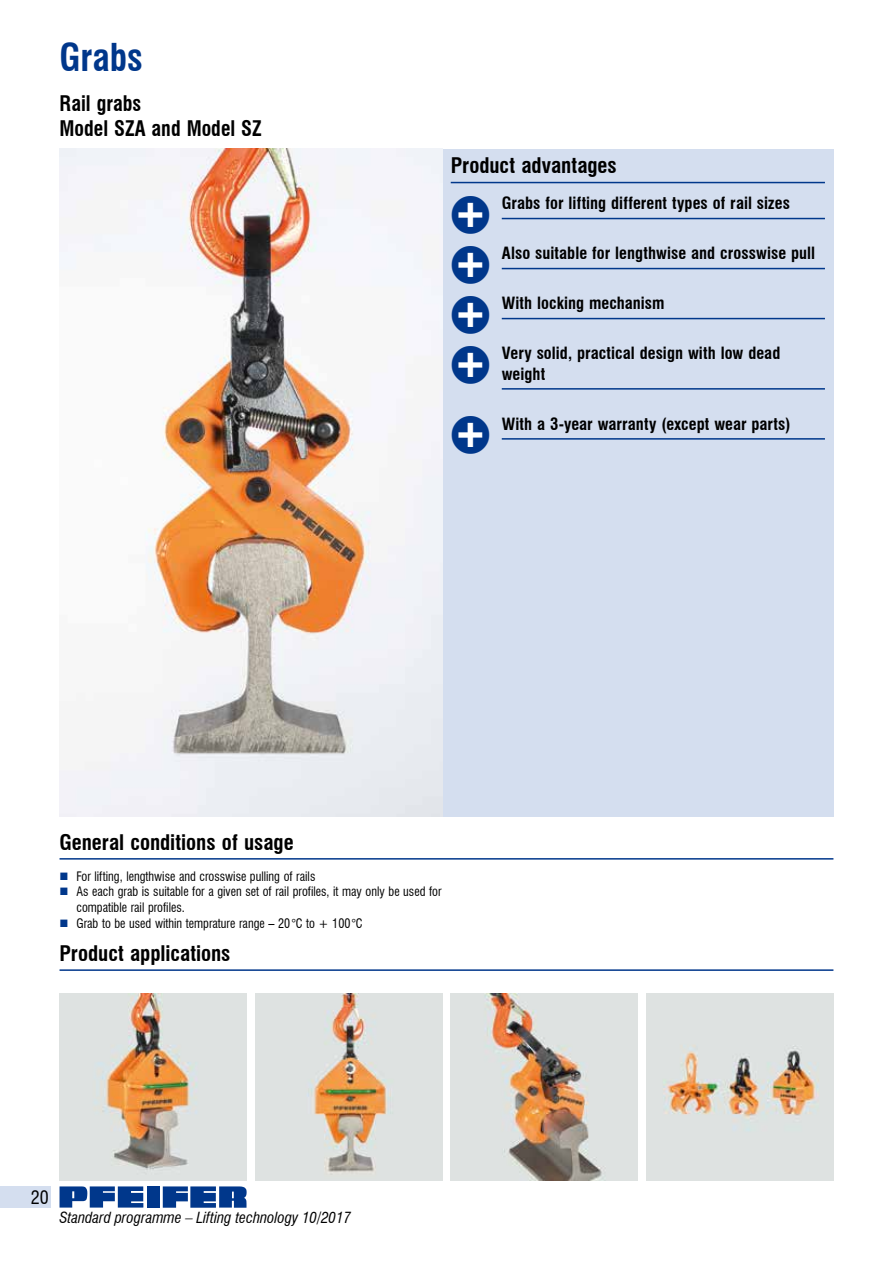
<style>
.page{position:relative;width:893px;height:1263px;background:#fff}
.page>*{position:absolute;margin:0;border:0;box-sizing:border-box;transform-origin:0 0}
.t1{font:700 condensed 37.5px "Swiss 721 BT";color:#00378b;scale:.95 1}
.t2{font:700 condensed 21px "Swiss 721 BT";color:#000}
.t3{font:700 condensed 21px/24.6px "Swiss 721 BT";color:#000;scale:.95 1}
.t4{font:condensed 18px "Swiss 721 BT";color:#000}
.t5{font:700 condensed 16.5px/20.2px "Swiss 721 BT";letter-spacing:.005em;color:#000}
.t6{font:italic condensed 15px "Swiss 721 BT";color:#000}
.t7{font:condensed 12.75px/15.8px "Swiss 721 BT";color:#000;scale:.95 1}
</style>
<div class="page">
<svg style="left:60px;top:1186px;width:83px;height:21px;background:#3863a4"></svg>
<div style="left:147px;top:1186px;width:12px;height:21px;background:#00378b"></div>
<svg style="left:163px;top:1186px;width:84px;height:22px;background:#325ea2"></svg>
<div style="left:0;top:1186px;width:51px;height:22px;background:#d4deef"></div>
<hr style="left:60px;top:858px;width:773px;height:1px;background:#00378b">
<hr style="left:60px;top:969px;width:773px;height:2px;background:#00378b">
<img style="left:60px;top:993px;width:187px;height:188px">
<img style="left:255px;top:993px;width:187px;height:188px">
<img style="left:451px;top:993px;width:187px;height:188px">
<img style="left:646px;top:993px;width:187px;height:188px">
<div style="left:60px;top:149px;width:773px;height:668px;background:#d4deef"></div>
<hr style="left:451px;top:182px;width:374px;height:1px;background:#00378b">
<hr style="left:502px;top:218px;width:323px;height:1px;background:#00378b">
<hr style="left:502px;top:268px;width:323px;height:1px;background:#00378b">
<hr style="left:502px;top:318px;width:323px;height:1px;background:#00378b">
<hr style="left:502px;top:388px;width:323px;height:2px;background:#00378b">
<hr style="left:502px;top:438px;width:323px;height:2px;background:#00378b">
<img style="left:60px;top:149px;width:382px;height:668px">
<svg style="left:458px;top:202px;width:25px;height:25px"></svg>
<svg style="left:458px;top:252px;width:25px;height:25px"></svg>
<svg style="left:458px;top:302px;width:25px;height:25px"></svg>
<svg style="left:458px;top:352px;width:25px;height:25px"></svg>
<svg style="left:458px;top:423px;width:25px;height:24px"></svg>
<h1 class="t1" style="left:60px;top:35px;width:89px">Grabs</h1>
<h2 class="t3" style="left:60px;top:92px;width:215px">Rail grabs<br>Model SZA and Model SZ</h2>
<h2 class="t2" style="left:451px;top:153px;width:168px">Product advantages</h2>
<p class="t5" style="left:502px;top:193px;width:290px">Grabs for lifting different types of rail sizes</p>
<p class="t5" style="left:502px;top:243px;width:315px">Also suitable for lengthwise and crosswise pull</p>
<p class="t5" style="left:502px;top:293px;width:164px">With locking mechanism</p>
<p class="t5" style="left:502px;top:343px;width:280px">Very solid, practical design with low dead weight</p>
<p class="t5" style="left:502px;top:413px;width:290px">With a 3-year warranty (except wear parts)</p>
<h2 class="t2" style="left:60px;top:829px;width:236px">General conditions of usage</h2>
<p class="t7" style="left:77px;top:868px;width:386px">For lifting, lengthwise and crosswise pulling of rails<br>As each grab is suitable for a given set of rail profiles, it may only be used for compatible rail profiles.<br>Grab to be used within temprature range – 20 °C to + 100 °C</p>
<h2 class="t2" style="left:60px;top:941px;width:173px">Product applications</h2>
<h3 class="t4" style="left:31px;top:1186px;width:19px">20</h3>
<p class="t6" style="left:60px;top:1209px;width:293px">Standard programme – Lifting technology 10/2017</p>
</div>
